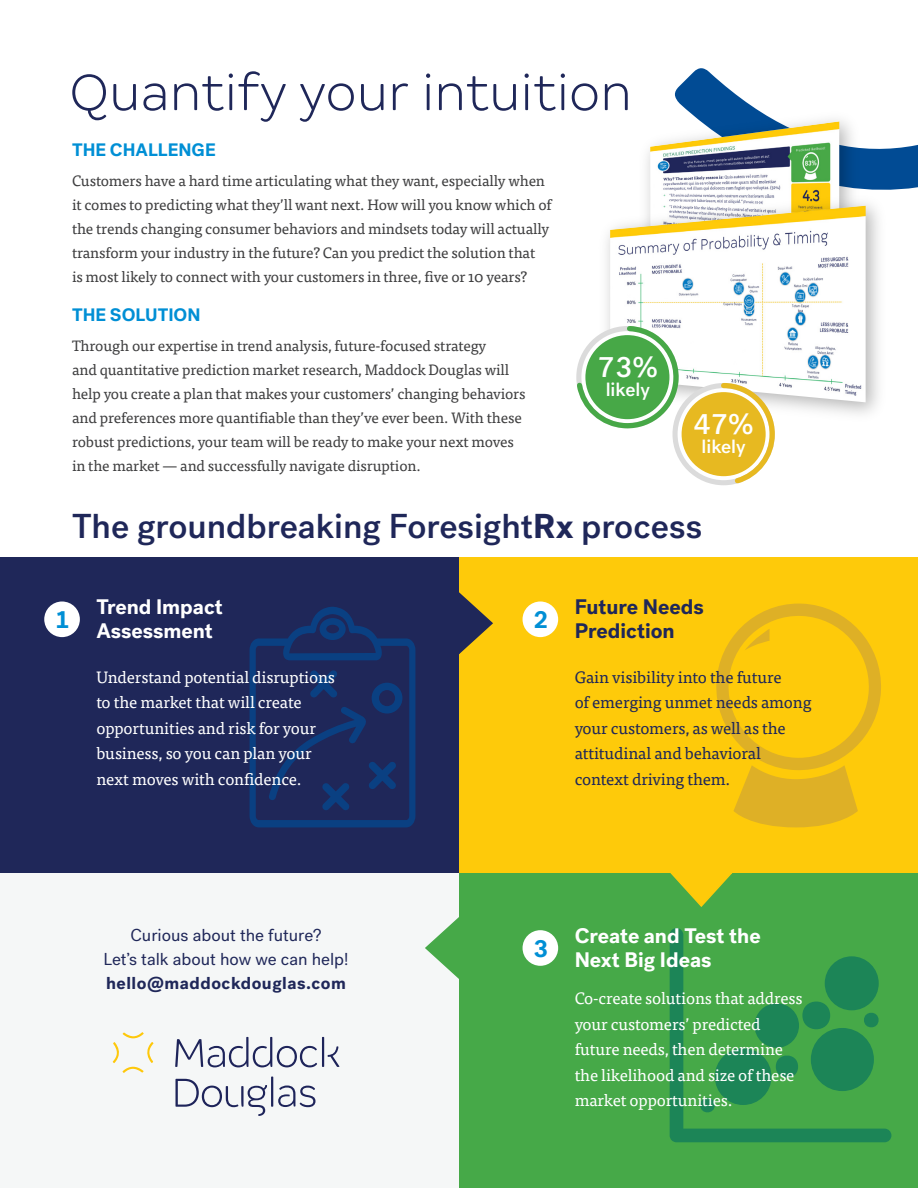
<style>
.page{position:relative;width:918px;height:1188px;background:#fff}
.page>*{position:absolute;margin:0;border:0;box-sizing:border-box;transform-origin:0 0}
.t1{font:300 56.7px "Margem Rounded";letter-spacing:-.01em;color:#1f2759}
.Text_headline{font:500 34.5px "Post Grotesk";color:#1f2759}
.t2{font:500 28.95px "Post Grotesk";color:#fff}
.t3{font:700 24.3px "Post Grotesk";color:#008fd5}
.t4{font:700 21px/24px "Post Grotesk";color:#fff}
.t5{font:700 21px/24px "Post Grotesk";color:#1f2759}
.t6{font:500 19.2px "Post Grotesk";color:#fff}
.Header_3{font:700 18px "Post Grotesk";color:#008fd5}
.Footer_Text{font:17.25px/24px "Post Grotesk";color:#1f2759;text-align:center}
.Detail_text{font:16.5px/25.5px "Tisa OT";letter-spacing:-.01em;color:#fff}
.Detail_text-2{font:16.5px/25.5px "Tisa OT";letter-spacing:-.01em;color:#1f2759}
.Detail_text-3{font:15px/24px "Tisa OT";letter-spacing:-.01em;color:#3e3e3f}
.s1{font-weight:700}
</style>
<div class="page">
<div style="left:0;top:558px;width:918px;height:630px;background:#f5f7f7"></div>
<div style="left:456px;top:558px;width:462px;height:315px;background:#feca0a"></div>
<div style="left:0;top:558px;width:459px;height:315px;background:#1f2759"></div>
<div style="left:459px;top:873px;width:459px;height:315px;background:#46a948"></div>
<svg style="left:670px;top:928px;width:221px;height:214px"></svg>
<div style="left:715px;top:1048px;width:57px;height:57px;background:#1c8557;border-radius:50%"></div>
<div style="left:811px;top:1028px;width:63px;height:63px;background:#1c8557;border-radius:50%"></div>
<div style="left:755px;top:1003px;width:44px;height:45px;background:#1c8557;border-radius:50%"></div>
<div style="left:825px;top:956px;width:54px;height:54px;background:#1c8557;border-radius:50%"></div>
<svg style="left:776px;top:1052px;width:22px;height:30px"></svg>
<svg style="left:700px;top:1095px;width:15px;height:20px"></svg>
<svg style="left:864px;top:1010px;width:15px;height:20px"></svg>
<svg style="left:802px;top:997px;width:28px;height:37px"></svg>
<svg style="left:716px;top:604px;width:165px;height:223px"></svg>
<svg style="left:250px;top:607px;width:165px;height:220px"></svg>
<svg style="left:459px;top:592px;width:34px;height:62px"></svg>
<svg style="left:670px;top:873px;width:63px;height:34px"></svg>
<svg style="left:425px;top:917px;width:34px;height:62px"></svg>
<hr style="left:271px;top:1077px;width:2px;height:30px;background:#1e245a">
<hr style="left:322px;top:1037px;width:2px;height:30px;background:#1e245a">
<svg style="left:175px;top:1037px;width:142px;height:30px"></svg>
<svg style="left:328px;top:1046px;width:11px;height:21px"></svg>
<svg style="left:175px;top:1079px;width:92px;height:37px"></svg>
<svg style="left:278px;top:1086px;width:38px;height:21px"></svg>
<svg style="left:113px;top:1032px;width:41px;height:41px"></svg>
<div style="left:44px;top:602px;width:36px;height:35px;background:#fff;border-radius:50%"></div>
<div style="left:523px;top:930px;width:35px;height:36px;background:#fff;border-radius:50%"></div>
<div style="left:523px;top:602px;width:35px;height:35px;background:#fff;border-radius:50%"></div>
<svg style="left:675px;top:68px;width:243px;height:122px"></svg>
<img style="left:646px;top:104px;width:221px;height:84px">
<img style="left:657px;top:122px;width:180px;height:24px">
<img style="left:606px;top:188px;width:287px;height:226px">
<img style="left:681px;top:206px;width:182px;height:17px">
<svg style="left:576px;top:326px;width:199px;height:159px"></svg>
<p class="t1" style="left:69px;top:60px;width:565px">Quantify your intuition</p>
<p class="Header_3" style="left:72px;top:138px;width:145px">THE CHALLENGE</p>
<p class="Detail_text-3" style="left:72px;top:169px;width:481px">Customers have a hard time articulating what they want, especially when it comes to predicting what they’ll want next. How will you know which of the trends changing consumer behaviors and mindsets today will actually transform your industry in the future? Can you predict the solution that<br>is most likely to connect with your customers in three, five or 10 years?</p>
<p class="Header_3" style="left:72px;top:303px;width:130px">THE SOLUTION</p>
<p class="Detail_text-3" style="left:72px;top:334px;width:455px">Through our expertise in trend analysis, future-focused strategy<br>and quantitative prediction market research, Maddock Douglas will help you create a plan that makes your customers’ changing behaviors and preferences more quantifiable than they’ve ever been. With these robust predictions, your team will be ready to make your next moves in the market — and successfully navigate disruption.</p>
<p class="t2" style="left:598px;top:350px;width:62px">73%</p>
<p class="t6" style="left:606px;top:378px;width:46px">likely</p>
<p class="t2" style="left:693px;top:407px;width:62px">47%</p>
<p class="t6" style="left:702px;top:435px;width:46px">likely</p>
<p class="Text_headline" style="left:72px;top:505px;width:632px">The groundbreaking Foresight<span class="s1">Rx</span> process</p>
<p class="t3" style="left:55px;top:605px;width:16px">1</p>
<p class="t4" style="left:96px;top:595px;width:128px">Trend Impact<br>Assessment</p>
<p class="t5" style="left:575px;top:595px;width:131px">Future Needs<br>Prediction</p>
<p class="t3" style="left:534px;top:605px;width:16px">2</p>
<p class="Detail_text" style="left:96px;top:664px;width:240px">Understand potential disruptions to the market that will create opportunities and risk for your business, so you can plan your next moves with confidence.</p>
<p class="Detail_text-2" style="left:575px;top:664px;width:239px">Gain visibility into the future<br>of emerging unmet needs among your customers, as well as the attitudinal and behavioral context driving them.</p>
<p class="Footer_Text" style="left:104px;top:923px;width:246px">Curious about the future?<br>Let’s talk about how we can help! <span class="s1">hello@maddockdouglas.com</span></p>
<p class="t3" style="left:534px;top:933px;width:16px">3</p>
<p class="t4" style="left:575px;top:924px;width:188px">Create and Test the<br>Next Big Ideas</p>
<p class="Detail_text" style="left:575px;top:986px;width:229px">Co-create solutions that address your customers’ predicted future needs, then determine the likelihood and size of these market opportunities.</p>
</div>
